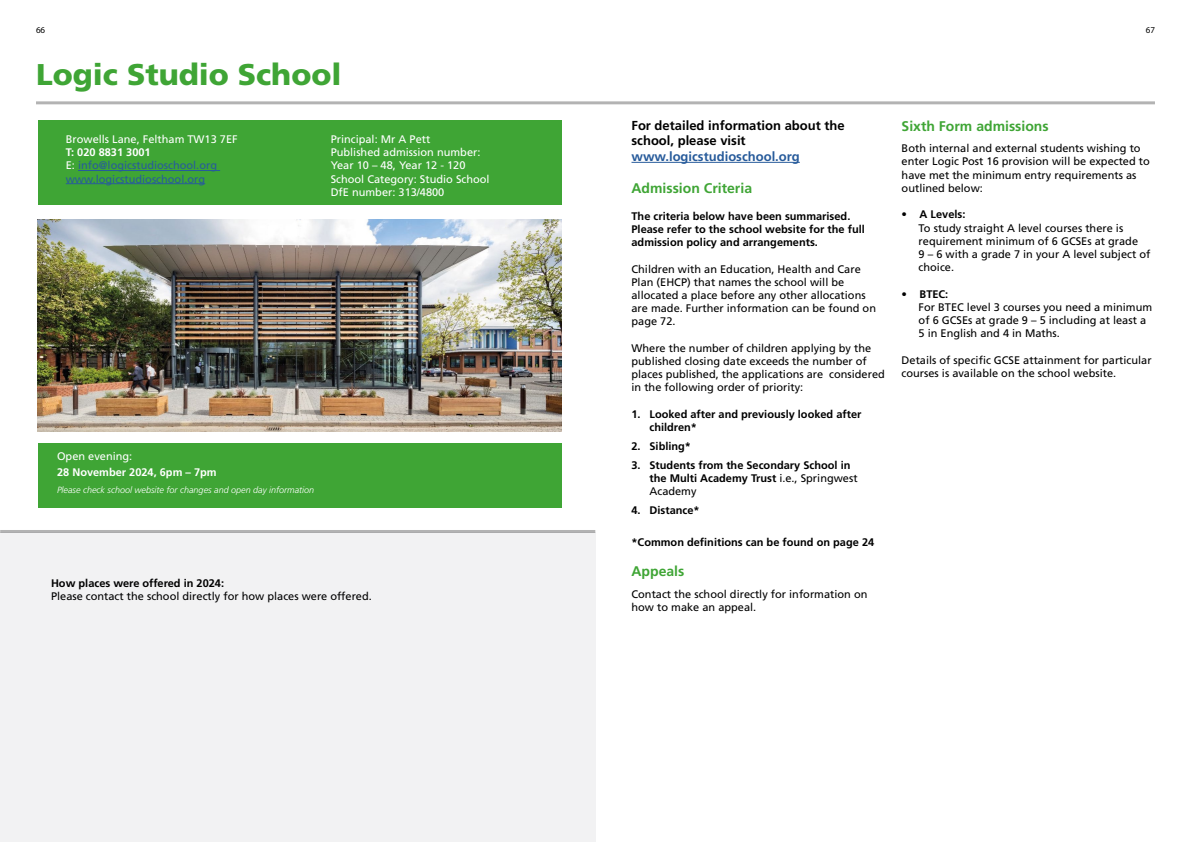
<style>
.page{position:relative;width:1191px;height:842px;background:#fff}
.page>*{position:absolute;margin:0;border:0;box-sizing:border-box;transform-origin:0 0}
.t1{font:900 30px "Frutiger LT Std";color:#3fa535}
.t2{font:700 14px "Frutiger LT Std";color:#3fa535}
.t3{font:700 13px/15.6px "Frutiger LT Std";color:#000}
.t4{font:700 13px "Frutiger LT Std";color:#275b9b}
.t5{font:11px/13.2px "Frutiger LT Std";color:#000}
.t6{font:700 11px/13.2px "Frutiger LT Std";color:#000}
.t7{font:11px/13.2px "Frutiger LT Std";color:#fff}
.t8{font:11px/13.2px "Frutiger LT Std";color:#275b9b}
.t9{font:700 11px "Frutiger LT Std";color:#fff}
.t10{font:italic 300 9px "Frutiger LT Std";color:#fff}
.t11{font:9px "Myriad Pro";color:#000}
.s1{font-weight:700;color:#fff}
.s2{color:#fff}
.s3{font-weight:400}
</style>
<div class="page">
<hr style="left:36px;top:101px;width:1119px;height:3px;background:#000">
<hr style="left:631px;top:162px;width:169px;height:1px;background:#275b9b">
<div style="left:38px;top:443px;width:523px;height:65px;background:#3fa535"></div>
<div style="left:38px;top:120px;width:523px;height:85px;background:#3fa535"></div>
<hr style="left:78px;top:170px;width:142px;height:1px;background:#275b9b">
<hr style="left:66px;top:183px;width:139px;height:1px;background:#275b9b">
<img style="left:38px;top:219px;width:523px;height:213px">
<div style="left:0;top:533px;width:595px;height:309px;background:#f2f2f3"></div>
<hr style="left:0;top:530px;width:595px;height:3px;background:#000">
<p class="t11" style="left:36px;top:24px;width:11px">66</p>
<p class="t11" style="left:1145px;top:24px;width:11px">67</p>
<h1 class="t1" style="left:36px;top:56px;width:307px">Logic Studio School</h1>
<p class="t7" style="left:66px;top:133px;width:173px">Browells Lane, Feltham TW13 7EF</p>
<p class="t8" style="left:66px;top:146px;width:153px"><span class="s1">T: 020 8831 3001<br></span><span class="s2">E:</span> info@logicstudioschool.org www.logicstudioschool.org</p>
<p class="t7" style="left:331px;top:133px;width:160px">Principal: Mr A Pett<br>Published admission number:<br>Year 10 – 48, Year 12 - 120<br>School Category: Studio School<br>DfE number: 313/4800</p>
<p class="t7" style="left:57px;top:450px;width:77px">Open evening:</p>
<p class="t9" style="left:57px;top:466px;width:161px">28 November 2024, 6pm – 7pm</p>
<p class="t10" style="left:57px;top:485px;width:259px">Please check school website for changes and open day information</p>
<p class="t6" style="left:51px;top:576px;width:175px">How places were offered in 2024:</p>
<p class="t5" style="left:51px;top:589px;width:322px">Please contact the school directly for how places were offered.</p>
<p class="t3" style="left:631px;top:118px;width:215px">For detailed information about the school, please visit</p>
<p class="t4" style="left:631px;top:149px;width:170px">www.logicstudioschool.org</p>
<p class="t2" style="left:631px;top:180px;width:122px">Admission Criteria</p>
<p class="t6" style="left:631px;top:209px;width:235px">The criteria below have been summarised.<br>Please refer to the school website for the full admission policy and arrangements.</p>
<p class="t5" style="left:631px;top:262px;width:246px">Children with an Education, Health and Care Plan (EHCP) that names the school will be allocated a place before any other allocations are made. Further information can be found on page 72.</p>
<p class="t5" style="left:631px;top:341px;width:255px">Where the number of children applying by the published closing date exceeds the number of places published, the applications are considered in the following order of priority:</p>
<p class="t6" style="left:649px;top:407px;width:213px;text-indent:-18px">1. Looked after and previously looked after children*</p>
<p class="t6" style="left:631px;top:440px;width:61px">2. Sibling*</p>
<p class="t6" style="left:649px;top:458px;width:210px;text-indent:-18px">3. Students from the Secondary School in the Multi Academy Trust <span class="s3">i.e., Springwest<br>Academy</span></p>
<p class="t6" style="left:631px;top:504px;width:70px">4. Distance*</p>
<p class="t6" style="left:631px;top:536px;width:244px">*Common definitions can be found on page 24</p>
<p class="t2" style="left:631px;top:563px;width:54px">Appeals</p>
<p class="t5" style="left:631px;top:587px;width:237px">Contact the school directly for information on how to make an appeal.</p>
<p class="t2" style="left:901px;top:117px;width:149px">Sixth Form admissions</p>
<p class="t5" style="left:901px;top:142px;width:250px">Both internal and external students wishing to enter Logic Post 16 provision will be expected to have met the minimum entry requirements as outlined below:</p>
<p class="t6" style="left:901px;top:208px;width:65px">• A Levels:</p>
<p class="t5" style="left:918px;top:221px;width:233px">To study straight A level courses there is requirement minimum of 6 GCSEs at grade<br>9 – 6 with a grade 7 in your A level subject of choice.</p>
<p class="t6" style="left:901px;top:287px;width:48px">• BTEC:</p>
<p class="t5" style="left:918px;top:300px;width:235px">For BTEC level 3 courses you need a minimum of 6 GCSEs at grade 9 – 5 including at least a<br>5 in English and 4 in Maths.</p>
<p class="t5" style="left:901px;top:353px;width:252px">Details of specific GCSE attainment for particular courses is available on the school website.</p>
</div>
